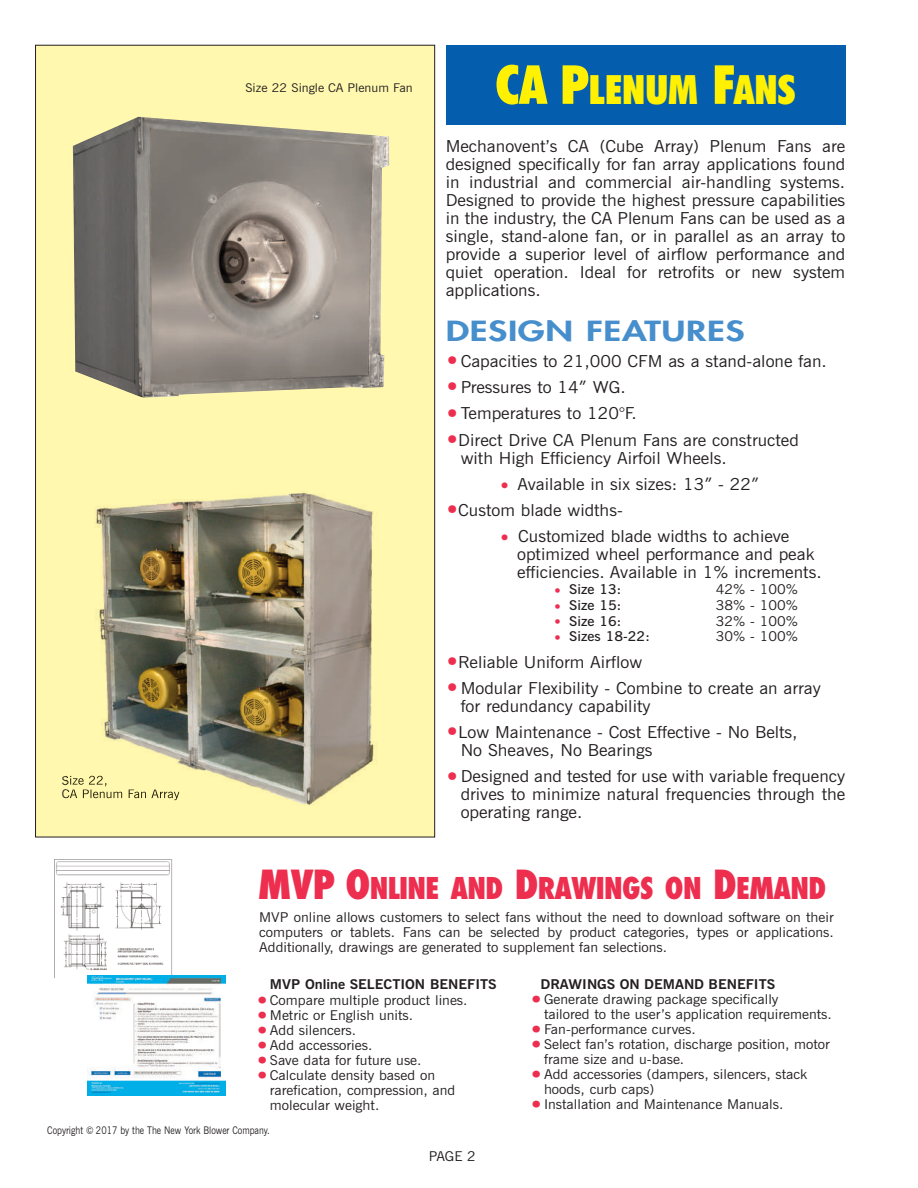
<style>
.page{position:relative;width:918px;height:1188px;background:#fff}
.page>*{position:absolute;margin:0;border:0;box-sizing:border-box;transform-origin:0 0}
.t1{font:900 condensed 40.5px "Futura BT";color:#fff101}
.t2{font:800 condensed 29.25px "Futura";letter-spacing:-.025em;color:#ee2e4e}
.t3{font:800 27px "Futura";letter-spacing:.015em;color:#468fcc;scale:1.35 1}
.t4{font:16.5px/18px "News Gothic BT";color:#231f20;scale:1.07 1}
.t5{font:13.5px/15px "News Gothic BT";color:#231f20;scale:1.07 1}
.t6{font:700 13.5px "News Gothic BT";color:#231f20;scale:1.07 1}
.t7{font:600 13.5px "News Gothic BT";color:#231f20;scale:1.07 1}
.t8{font:13.5px "News Gothic BT";color:#231f20;scale:1.06 1}
.t9{font:12px "News Gothic BT";color:#231f20;scale:1.07 1}
.t10{font:10.5px "News Gothic BT";color:#231f20;scale:.85 1}
.s1{font-size:54px}
.s2{font-family:"Helvetica";font-size:36px;color:#ee2e4e}
.s3{font-family:"Futura"}
.s4{font-family:"Helvetica";font-size:27px;color:#ee2e4e}
.s5{font-family:"Helvetica";font-weight:400;font-size:21px;color:#ee2e4e}
.s6{font-size:39px}
.s7{font-size:24px;color:#ee2e4e}
</style>
<div class="page">
<div style="left:36px;top:45px;width:399px;height:792px;background:#fff8ae"></div>
<div style="left:446px;top:45px;width:399px;height:79px;background:#045dad"></div>
<img style="left:73px;top:117px;width:316px;height:281px">
<img style="left:66px;top:492px;width:311px;height:313px">
<img style="left:66px;top:776px;width:40px;height:10px">
<img style="left:67px;top:789px;width:112px;height:11px">
<img style="left:54px;top:859px;width:120px;height:118px">
<img style="left:88px;top:976px;width:137px;height:119px">
<p class="t9" style="left:245px;top:83px;width:158px">Size 22 Single CA Plenum Fan</p>
<h1 class="t1" style="left:496px;top:72px;width:301px"><span class="s1">CA P</span>LENUM <span class="s1">F</span>ANS</h1>
<p class="t4" style="left:446px;top:139px;width:375px;text-align:justify">Mechanovent’s CA (Cube Array) Plenum Fans are designed specifically for fan array applications found in industrial and commercial air-handling systems.<br>Designed to provide the highest pressure capabilities in the industry, the CA Plenum Fans can be used as a single, stand-alone fan, or in parallel as an array to provide a superior level of airflow performance and quiet operation. Ideal for retrofits or new system applications.</p>
<h3 class="t3" style="left:446px;top:318px;width:223px">DESIGN FEATURES</h3>
<p class="t4" style="left:446px;top:353px;width:358px"><span class="s2">•</span>Capacities to 21,000 CFM as a stand-alone fan.</p>
<p class="t4" style="left:446px;top:380px;width:170px"><span class="s2">•</span>Pressures to 14<span class="s3">”</span> WG.</p>
<p class="t4" style="left:446px;top:406px;width:180px"><span class="s2">•</span> Temperatures to 120°F.</p>
<p class="t4" style="left:461px;top:432px;width:318px;text-indent:-15px"><span class="s2">•</span>Direct Drive CA Plenum Fans are constructed with High Efficiency Airfoil Wheels.</p>
<p class="t4" style="left:500px;top:476px;width:244px"><span class="s4">•</span> Available in six sizes: 13<span class="s3">”</span> - 22<span class="s3">”</span></p>
<p class="t4" style="left:446px;top:503px;width:167px"><span class="s2">•</span>Custom blade widths-</p>
<p class="t4" style="left:517px;top:529px;width:286px;text-indent:-18px"><span class="s4">•</span> Customized blade widths to achieve optimized wheel performance and peak efficiencies. Available in 1% increments.</p>
<p class="t7" style="left:554px;top:584px;width:65px"><span class="s5">•</span> Size 13:</p>
<p class="t5" style="left:716px;top:583px;width:78px">42% - 100%</p>
<p class="t7" style="left:554px;top:600px;width:65px"><span class="s5">•</span> Size 15:</p>
<p class="t5" style="left:716px;top:599px;width:78px">38% - 100%</p>
<p class="t7" style="left:554px;top:616px;width:65px"><span class="s5">•</span> Size 16:</p>
<p class="t5" style="left:716px;top:615px;width:78px">32% - 100%</p>
<p class="t7" style="left:554px;top:632px;width:91px"><span class="s5">•</span> Sizes 18-22:</p>
<p class="t5" style="left:716px;top:630px;width:78px">30% - 100%</p>
<p class="t4" style="left:446px;top:654px;width:185px"><span class="s2">•</span>Reliable Uniform Airflow</p>
<p class="t4" style="left:461px;top:680px;width:338px;text-indent:-15px"><span class="s2">•</span> Modular Flexibility - Combine to create an array for redundancy capability</p>
<p class="t4" style="left:461px;top:725px;width:316px;text-indent:-15px"><span class="s2">•</span>Low Maintenance - Cost Effective - No Belts,<br>No Sheaves, No Bearings</p>
<p class="t4" style="left:461px;top:769px;width:361px;text-align:justify;text-indent:-15px"><span class="s2">•</span>Designed and tested for use with variable frequency drives to minimize natural frequencies through the operating range.</p>
<h2 class="t2" style="left:258px;top:872px;width:570px"><span class="s6">MVP O</span>NLINE AND <span class="s6">D</span>RAWINGS ON <span class="s6">D</span>EMAND</h2>
<p class="t5" style="left:259px;top:911px;width:538px;text-align:justify">MVP online allows customers to select fans without the need to download software on their computers or tablets. Fans can be selected by product categories, types or applications.<br>Additionally, drawings are generated to supplement fan selections.</p>
<p class="t6" style="left:270px;top:979px;width:213px">MVP Online SELECTION BENEFITS</p>
<p class="t5" style="left:255px;top:994px;width:200px"><span class="s7">•</span>Compare multiple product lines.</p>
<p class="t5" style="left:255px;top:1009px;width:150px"><span class="s7">•</span>Metric or English units.</p>
<p class="t5" style="left:255px;top:1024px;width:96px"><span class="s7">•</span>Add silencers.</p>
<p class="t5" style="left:255px;top:1039px;width:111px"><span class="s7">•</span>Add accessories.</p>
<p class="t5" style="left:255px;top:1054px;width:157px"><span class="s7">•</span>Save data for future use.</p>
<p class="t5" style="left:270px;top:1069px;width:175px;text-indent:-15px"><span class="s7">•</span>Calculate density based on rarefication, compression, and molecular weight.</p>
<p class="t6" style="left:540px;top:979px;width:221px">DRAWINGS ON DEMAND BENEFITS</p>
<p class="t5" style="left:544px;top:992px;width:271px;text-indent:-15px"><span class="s7">•</span>Generate drawing package specifically<br>tailored to the user’s application requirements.</p>
<p class="t5" style="left:529px;top:1022px;width:158px"><span class="s7">•</span>Fan-performance curves.</p>
<p class="t5" style="left:544px;top:1037px;width:269px;text-indent:-15px"><span class="s7">•</span>Select fan’s rotation, discharge position, motor frame size and u-base.</p>
<p class="t5" style="left:544px;top:1067px;width:248px;text-indent:-15px"><span class="s7">•</span>Add accessories (dampers, silencers, stack hoods, curb caps)</p>
<p class="t5" style="left:529px;top:1097px;width:240px"><span class="s7">•</span>Installation and Maintenance Manuals.</p>
<p class="t10" style="left:47px;top:1126px;width:263px">Copyright © 2017 by the The New York Blower Company.</p>
<p class="t8" style="left:429px;top:1151px;width:46px">PAGE 2</p>
</div>
